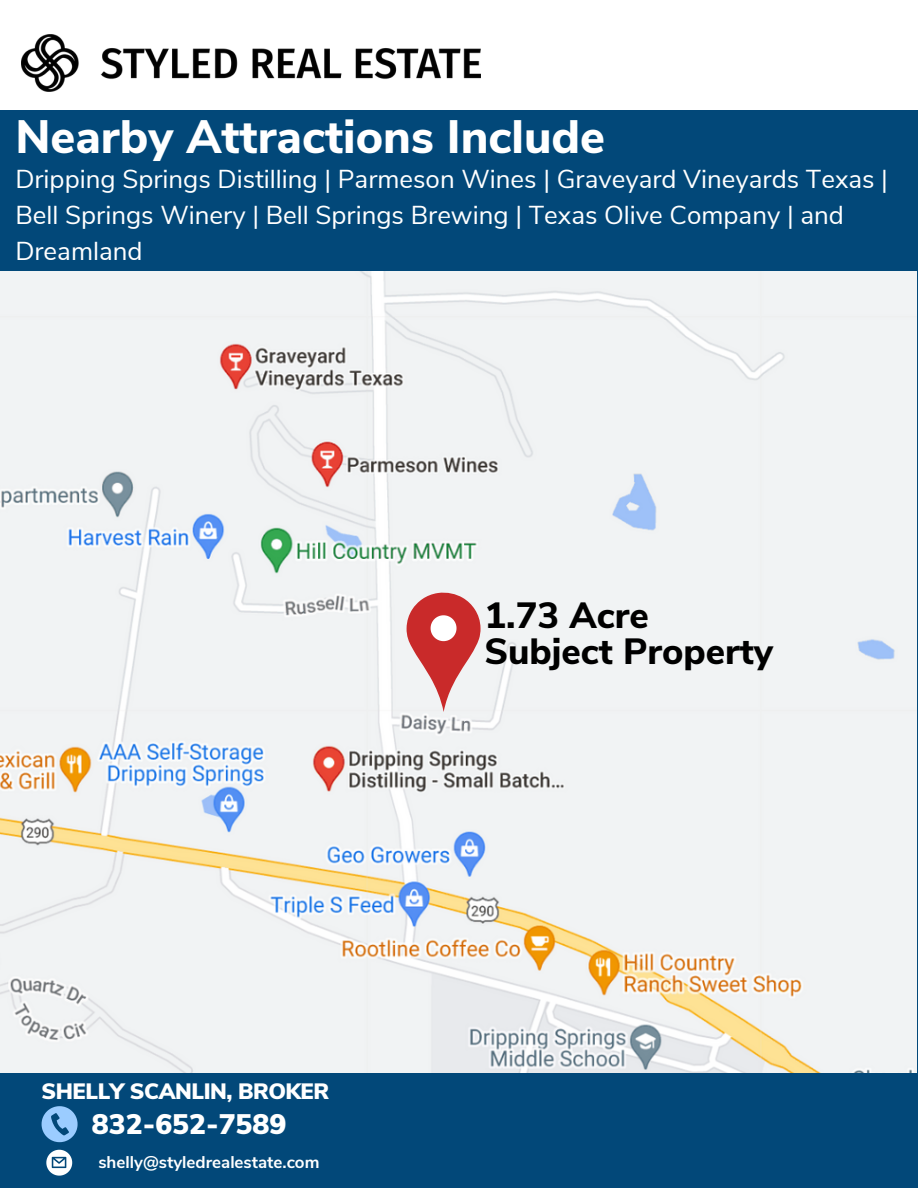
<style>
.page{position:relative;width:918px;height:1188px;background:#fff}
.page>*{position:absolute;margin:0;border:0;box-sizing:border-box;transform-origin:0 0}
.t1{font:800 46.8px "Nunito Sans";color:#fff}
.t2{font:800 36.45px "Nunito Sans";color:#000}
.t3{font:900 28.2px "Nunito Sans";color:#fff}
.t4{font:25.95px/36px "Nunito Sans";color:#fff}
.t5{font:900 22.2px "Nunito Sans";letter-spacing:-.02em;color:#fff}
.t6{font:700 16.95px "Nunito Sans";color:#fff}
</style>
<div class="page">
<div style="left:0;top:110px;width:918px;height:963px;background:#024879"></div>
<div style="left:0;top:1059px;width:918px;height:129px;background:#024879"></div>
<img style="left:22px;top:35px;width:459px;height:56px">
<svg style="left:46px;top:1150px;width:26px;height:26px"></svg>
<svg style="left:42px;top:1106px;width:36px;height:36px"></svg>
<img style="left:0;top:271px;width:916px;height:802px">
<svg style="left:406px;top:592px;width:75px;height:120px;background:#dd8c8c"></svg>
<p class="t1" style="left:15px;top:106px;width:591px">Nearby Attractions Include</p>
<p class="t4" style="left:15px;top:161px;width:874px">Dripping Springs Distilling | Parmeson Wines | Graveyard Vineyards Texas |<br>Bell Springs Winery | Bell Springs Brewing | Texas Olive Company | and<br>Dreamland</p>
<p class="t2" style="left:484px;top:591px;width:166px">1.73 Acre</p>
<p class="t2" style="left:484px;top:627px;width:291px">Subject Property</p>
<p class="t5" style="left:42px;top:1077px;width:289px">SHELLY SCANLIN, BROKER</p>
<p class="t3" style="left:92px;top:1106px;width:196px">832-652-7589</p>
<p class="t6" style="left:98px;top:1151px;width:223px">shelly@styledrealestate.com</p>
</div>
